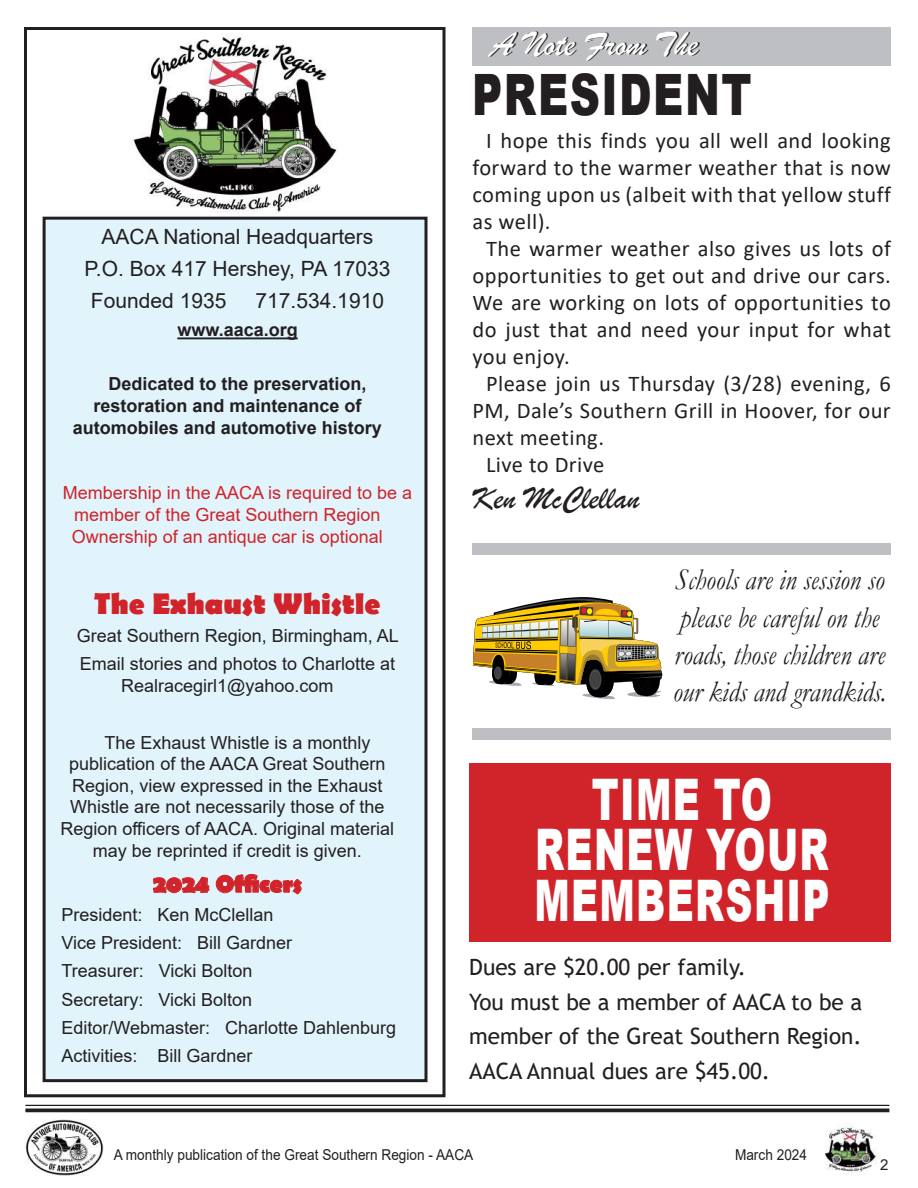
<style>
.page{position:relative;width:918px;height:1188px;background:#fff}
.page>*{position:absolute;margin:0;border:0;box-sizing:border-box;transform-origin:0 0}
.t1{font:900 57.3px/50.6px "Arial";letter-spacing:.035em;color:#fff;text-align:center;scale:.65 1}
.t2{font:900 57.15px "Arial";letter-spacing:.035em;color:#231f20;scale:.73 1}
.t3{font:36px "Brush Script";color:#231f20}
.t4{font:33px "Brush Script";color:#231f20}
.t5{font:italic 30px/37.3px "Garamond";color:#231f20;scale:.88 1}
.t6{font:700 30px "Berlin Sans FB";color:#d1232a}
.t7{font:700 24px "Berlin Sans FB";color:#d1232a}
.t8{font:22.5px "Calibri";letter-spacing:.02em;color:#231f20}
.t9{font:22.5px/34.5px "Trebuchet MS";color:#231f20}
.t10{font:21px "Arial";color:#231f20}
.t11{font:18px/28.3px "Arial";color:#231f20}
.t12{font:700 18px "Arial";color:#231f20}
.t13{font:18px/21.6px "Arial";color:#d1232a}
.t14{font:15px "Arial";color:#231f20;scale:.91 1}
.t15{font:15px "Arial";color:#231f20}
</style>
<div class="page">
<img style="left:25px;top:1119px;width:78px;height:57px">
<img style="left:824px;top:1124px;width:53px;height:50px">
<hr style="left:25px;top:1105px;width:864px;height:1px;background:#231f20">
<hr style="left:25px;top:1109px;width:864px;height:3px;background:#231f20">
<img style="left:78px;top:37px;width:304px;height:180px">
<div style="left:24px;top:27px;width:422px;height:1070px;border:3px solid #231f20"></div>
<div style="left:44px;top:218px;width:382px;height:863px;background:#e1f4fc"></div>
<div style="left:43px;top:217px;width:385px;height:865px;border:3px solid #231f20"></div>
<hr style="left:177px;top:337px;width:121px;height:2px;background:#231f20">
<svg style="left:153px;top:876px;width:57px;height:18px"></svg>
<svg style="left:216px;top:874px;width:86px;height:21px"></svg>
<div style="left:469px;top:764px;width:422px;height:178px;background:#d1232a"></div>
<div style="left:472px;top:27px;width:419px;height:38px;background:#bebfc2"></div>
<div style="left:472px;top:543px;width:419px;height:12px;background:#bebfc2"></div>
<img style="left:473px;top:597px;width:190px;height:102px">
<div style="left:472px;top:728px;width:419px;height:11px;background:#bebfc2"></div>
<p class="t10" style="left:102px;top:222px;width:273px">AACA National Headquarters</p>
<p class="t10" style="left:85px;top:254px;width:307px">P.O. Box 417 Hershey, PA 17033</p>
<p class="t10" style="left:91px;top:286px;width:137px">Founded 1935</p>
<p class="t10" style="left:256px;top:286px;width:130px">717.534.1910</p>
<p class="t12" style="left:177px;top:317px;width:122px">www.aaca.org</p>
<p class="t12" style="left:108px;top:371px;width:260px">Dedicated to the preservation,</p>
<p class="t12" style="left:93px;top:393px;width:270px">restoration and maintenance of</p>
<p class="t12" style="left:73px;top:415px;width:311px">automobiles and automotive history</p>
<p class="t13" style="left:72px;top:482px;width:342px;text-indent:-9px">Membership in the AACA is required to be a member of the Great Southern Region<br>Ownership of an antique car is optional</p>
<h3 class="t6" style="left:94px;top:586px;width:288px">The Exhaust Whistle</h3>
<p class="t11" style="left:77px;top:621px;width:324px">Great Southern Region, Birmingham, AL<br>Email stories and photos to Charlotte at</p>
<p class="t11" style="left:121px;top:671px;width:214px">Realracegirl1@yahoo.com</p>
<p class="t11" style="left:104px;top:728px;width:268px">The Exhaust Whistle is a monthly</p>
<p class="t11" style="left:69px;top:750px;width:318px">publication of the AACA Great Southern</p>
<p class="t11" style="left:72px;top:771px;width:312px">Region, view expressed in the Exhaust</p>
<p class="t11" style="left:70px;top:793px;width:316px">Whistle are not necessarily those of the</p>
<p class="t11" style="left:61px;top:814px;width:335px">Region officers of AACA. Original material</p>
<p class="t11" style="left:93px;top:836px;width:271px">may be reprinted if credit is given.</p>
<h3 class="t7" style="left:153px;top:870px;width:150px">2024 Officers</h3>
<p class="t11" style="left:61px;top:900px;width:336px">President: Ken McClellan<br>Vice President: Bill Gardner<br>Treasurer: Vicki Bolton<br>Secretary: Vicki Bolton<br>Editor/Webmaster: Charlotte Dahlenburg<br>Activities: Bill Gardner</p>
<h3 class="t3" style="left:492px;top:22px;width:209px">A Note From The</h3>
<h2 class="t2" style="left:472px;top:53px;width:384px">PRESIDENT</h2>
<p class="t8" style="left:486px;top:125px;width:406px">I hope this finds you all well and looking</p>
<p class="t8" style="left:472px;top:152px;width:420px">forward to the warmer weather that is now</p>
<p class="t8" style="left:472px;top:179px;width:420px">coming upon us (albeit with that yellow stuff</p>
<p class="t8" style="left:472px;top:206px;width:80px">as well).</p>
<p class="t8" style="left:486px;top:233px;width:406px">The warmer weather also gives us lots of</p>
<p class="t8" style="left:472px;top:260px;width:420px">opportunities to get out and drive our cars.</p>
<p class="t8" style="left:472px;top:287px;width:420px">We are working on lots of opportunities to</p>
<p class="t8" style="left:472px;top:314px;width:420px">do just that and need your input for what</p>
<p class="t8" style="left:472px;top:341px;width:99px">you enjoy.</p>
<p class="t8" style="left:486px;top:368px;width:406px">Please join us Thursday (3/28) evening, 6</p>
<p class="t8" style="left:472px;top:395px;width:420px">PM, Dale’s Southern Grill in Hoover, for our</p>
<p class="t8" style="left:472px;top:422px;width:133px">next meeting.</p>
<p class="t8" style="left:486px;top:449px;width:120px">Live to Drive</p>
<h3 class="t4" style="left:472px;top:478px;width:168px">Ken McClellan</h3>
<h3 class="t5" style="left:673px;top:561px;width:244px">Schools are in session so please be careful on the roads, those children are our kids and grandkids.</h3>
<h1 class="t1" style="left:534px;top:772px;width:455px">TIME TO<br>RENEW YOUR<br>MEMBERSHIP</h1>
<p class="t9" style="left:469px;top:950px;width:395px">Dues are $20.00 per family.<br>You must be a member of AACA to be a member of the Great Southern Region.<br>AACA Annual dues are $45.00.</p>
<p class="t14" style="left:114px;top:1144px;width:397px">A monthly publication of the Great Southern Region - AACA</p>
<p class="t14" style="left:735px;top:1144px;width:81px">March 2024</p>
<p class="t15" style="left:880px;top:1154px;width:10px">2</p>
</div>
